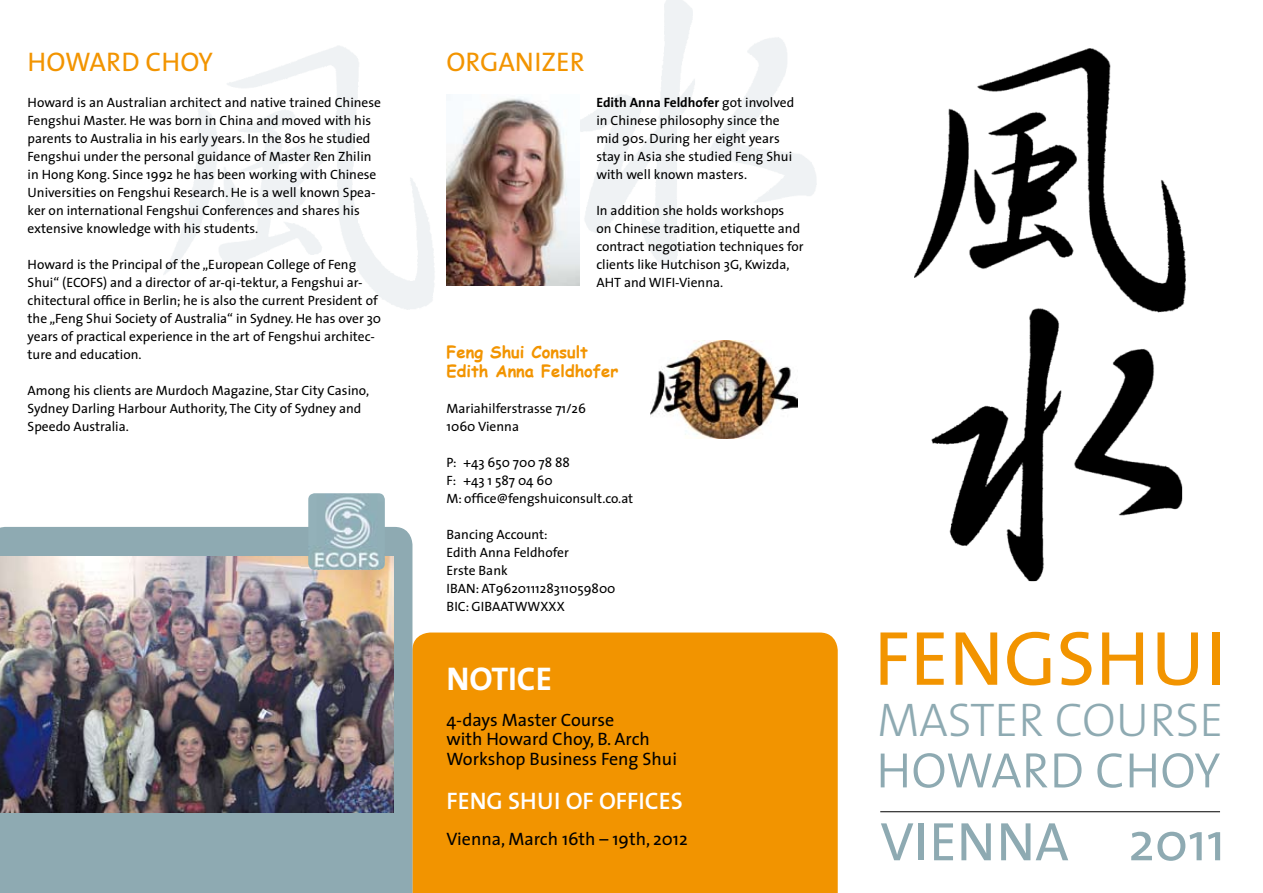
<style>
.page{position:relative;width:1263px;height:893px;background:#fff}
.page>*{position:absolute;margin:0;border:0;box-sizing:border-box;transform-origin:0 0}
.t1{font:77.4px "The Sans";color:#f29400}
.t2{font:54.6px "The Sans";color:#8eaab2}
.t3{font:300 50.1px "The Sans";color:#8eaab2}
.t4{font:300 47.55px "The Sans";letter-spacing:-.005em;color:#8eaab2}
.t5{font:700 33px "The Sans";color:#fff}
.t6{font:27px "The Sans";letter-spacing:.005em;color:#f29400}
.t7{font:600 24px "The Sans";color:#fff}
.t8{font:18px/19.5px "The Sans";color:#000}
.t9{font:700 16.5px/19.5px "Comic Sans MS";color:#f29400}
.t10{font:13.5px/18px "The Sans";color:#000}
.s1{font-weight:700}
</style>
<div class="page">
<img style="left:651px;top:340px;width:146px;height:99px">
<img style="left:914px;top:49px;width:273px;height:259px">
<img style="left:931px;top:308px;width:251px;height:273px">
<div style="left:412px;top:632px;width:426px;height:261px;background:#f29400"></div>
<hr style="left:880px;top:811px;width:340px;height:1px;background:#000">
<img style="left:446px;top:94px;width:133px;height:192px">
<div style="left:0;top:527px;width:412px;height:366px;background:#8eaab2"></div>
<img style="left:0;top:556px;width:394px;height:256px">
<img style="left:308px;top:493px;width:77px;height:77px">
<h3 class="t6" style="left:28px;top:39px;width:187px">HOWARD CHOY</h3>
<p class="t10" style="left:28px;top:93px;width:355px">Howard is an Australian architect and native trained Chinese Fengshui Master. He was born in China and moved with his parents to Australia in his early years. I n the 80s he studied Fengshui under the personal guidance of Master Ren Zhilin in Hong Kong. Since 1992 he has been working with Chinese U niversities on Fengshui Research. He is a well known Spea&shy;ker on international Fengshui Conferences and shares his extensive knowledge with his students.</p>
<p class="t10" style="left:28px;top:255px;width:355px">Howard is the Principal of the „E uropean College of Feng Shui“ (ECOFS) and a director of ar-qi-tektur, a Fengshui ar&shy;chitectural office in Berlin; he is also the current President of the „Feng Shui Society of Australia“ in Sydney. He has over 30 years of practical experience in the art of Fengshui architec&shy;ture and education.</p>
<p class="t10" style="left:28px;top:381px;width:343px">Among his clients are Murdoch Magazine, Star City Casino,<br>Sydney Darling Harbour Authority, The City of Sydney and<br>Speedo Australia.</p>
<h3 class="t6" style="left:446px;top:39px;width:134px">Organizer</h3>
<p class="t10" style="left:596px;top:93px;width:199px"><span class="s1">Edith Anna Feldhofer</span> got involved in Chinese philosophy since the mid 90s. During her eight years stay in Asia she studied Feng Shui with well known masters.</p>
<p class="t10" style="left:596px;top:201px;width:209px">I n addition she holds workshops<br>on Chinese tradition, etiquette and contract negotiation techniques for clients like H utchison 3G, Kwizda,<br>AHT and WI FI-Vienna.</p>
<p class="t9" style="left:446px;top:341px;width:173px">Feng Shui Consult<br>Edith Anna Feldhofer</p>
<p class="t10" style="left:446px;top:399px;width:141px">Mariahilferstrasse 71/26<br>1060 Vienna</p>
<p class="t10" style="left:446px;top:453px;width:188px">P: +43 650 700 78 88<br>F: +43 1 587 04 60<br>M: office@fengshuiconsult.co.at</p>
<p class="t10" style="left:446px;top:525px;width:171px">Bancing Account:<br>Edith Anna Feldhofer<br>E rste Bank<br>I BAN : AT962011128311059800<br>BI C: GI BAATWWXXX</p>
<h3 class="t5" style="left:446px;top:651px;width:107px">NOTICE</h3>
<h3 class="t8" style="left:446px;top:709px;width:232px">4-days Master Course<br>with H oward Choy, B. Arch<br>Workshop Business Feng Shui</h3>
<h3 class="t7" style="left:446px;top:780px;width:235px">FENG SHUI OF OFFICES</h3>
<h3 class="t8" style="left:446px;top:829px;width:243px">Vienna, March 16th – 19th, 2012</h3>
<h1 class="t1" style="left:874px;top:594px;width:354px">FengShui</h1>
<h3 class="t4" style="left:877px;top:681px;width:348px">MASTER COURSE</h3>
<h3 class="t3" style="left:876px;top:729px;width:346px">HOWARD CHOY</h3>
<h2 class="t2" style="left:880px;top:796px;width:346px">Vienna 2011</h2>
</div>
